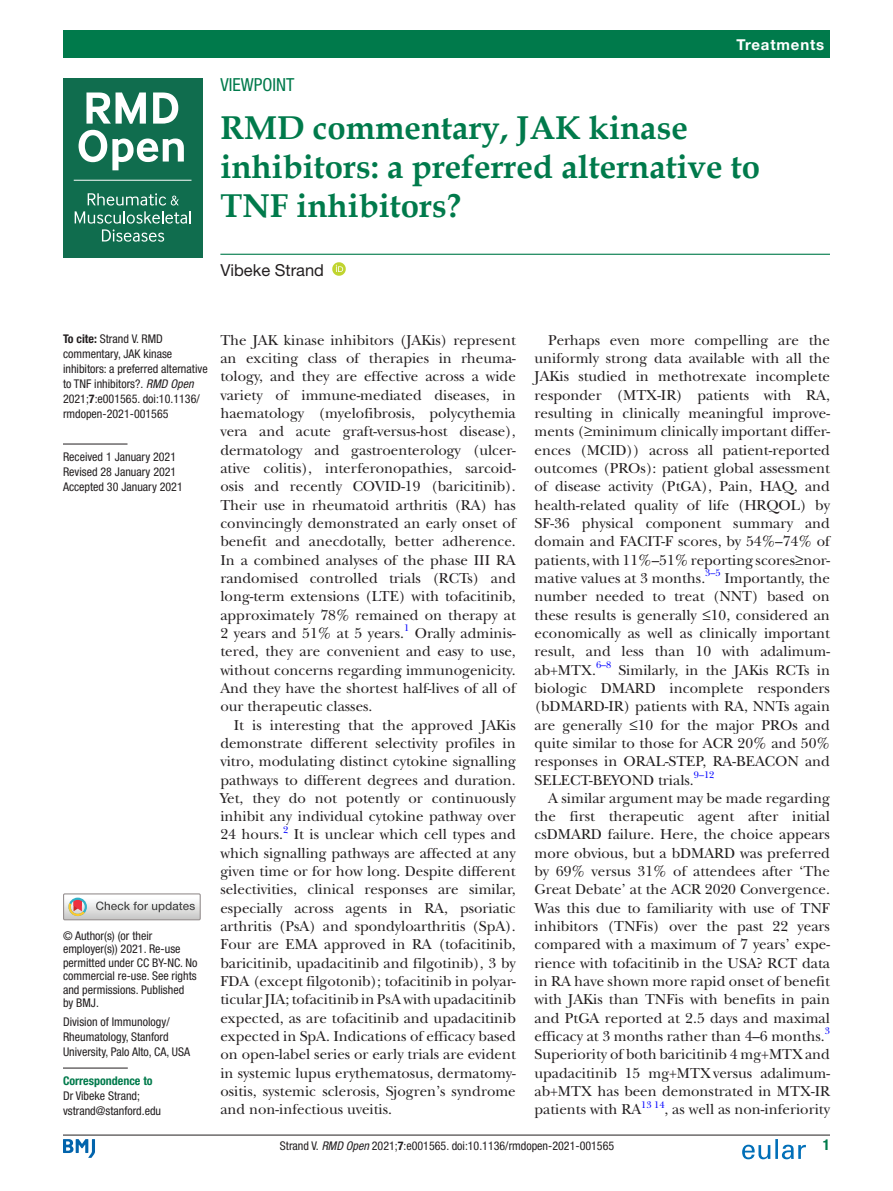
<style>
.page{position:relative;width:893px;height:1191px;background:#fff}
.page>*{position:absolute;margin:0;border:0;box-sizing:border-box;transform-origin:0 0}
.t1{font:700 33px/39px "Book Antiqua";color:#007a4b}
.t2{font:condensed 18px "Helvetica Neue LT Std";color:#007a4b}
.t3{font:16.5px "Helvetica Neue LT Std";color:#231f20}
.t4{font:15px/18.3px "New Baskerville";color:#231f20;text-align:justify}
.t5{font:700 15px "Helvetica Neue LT Std";letter-spacing:.055em;color:#fff}
.t6{font:700 condensed 15px "Helvetica Neue LT Std";color:#007a4b}
.t7{font:condensed 12px/15px "Helvetica Neue LT Std";color:#231f20}
.t8{font:700 condensed 12px "Helvetica Neue LT Std";color:#007a4b}
.t9{font:9.9px "New Baskerville";color:#00f}
.s1{font-weight:700}
.s2{font-style:italic}
</style>
<div class="page">
<hr style="left:63px;top:1134px;width:767px;height:1px;background:#231f20">
<svg style="left:742px;top:1139px;width:64px;height:20px"></svg>
<svg style="left:63px;top:1139px;width:32px;height:18px"></svg>
<hr style="left:220px;top:254px;width:610px;height:1px;background:#007a4b">
<svg style="left:332px;top:262px;width:14px;height:14px"></svg>
<hr style="left:63px;top:443px;width:65px;height:1px;background:#231f20">
<hr style="left:63px;top:1067px;width:65px;height:1px;background:#231f20">
<div style="left:63px;top:893px;width:138px;height:27px;border:1px solid #969090"></div>
<svg style="left:64px;top:894px;width:136px;height:25px"></svg>
<div style="left:63px;top:78px;width:139px;height:179px;background:#106d4e"></div>
<svg style="left:86px;top:92px;width:60px;height:32px"></svg>
<svg style="left:153px;top:92px;width:25px;height:32px"></svg>
<svg style="left:79px;top:130px;width:105px;height:40px"></svg>
<hr style="left:74px;top:180px;width:117px;height:1px;background:#fff">
<svg style="left:88px;top:193px;width:91px;height:12px"></svg>
<svg style="left:75px;top:211px;width:116px;height:31px"></svg>
<div style="left:63px;top:31px;width:767px;height:27px;background:#007a4b"></div>
<p class="t5" style="left:736px;top:35px;width:89px">Treatments</p>
<p class="t2" style="left:220px;top:74px;width:75px">VIEWPOINT</p>
<h1 class="t1" style="left:220px;top:108px;width:541px">RMD commentary, JAK kinase inhibitors: a preferred alternative to<br>TNF inhibitors?</h1>
<p class="t3" style="left:220px;top:260px;width:105px">Vibeke Strand</p>
<p class="t7" style="left:63px;top:331px;width:146px"><span class="s1">To cite:</span> Strand V. RMD commentary, JAK kinase inhibitors: a preferred alternative to TNF inhibitors?. <span class="s2">RMD Open<br></span>2021;<span class="s1">7</span>:e001565. doi:10.1136/ rmdopen-2021-001565</p>
<p class="t7" style="left:63px;top:449px;width:121px">Received 1 January 2021<br>Revised 28 January 2021<br>Accepted 30 January 2021</p>
<p class="t7" style="left:63px;top:928px;width:136px;line-height:13.5px">© Author(s) (or their employer(s)) 2021. Re-use permitted under CC BY-NC. No commercial re-use. See rights and permissions. Published by BMJ.</p>
<p class="t7" style="left:63px;top:1014px;width:129px">Division of Immunology/<br>Rheumatology, Stanford<br>University, Palo Alto, CA, USA</p>
<p class="t8" style="left:63px;top:1073px;width:91px">Correspondence to</p>
<p class="t7" style="left:63px;top:1088px;width:100px">Dr Vibeke Strand; vstrand@stanford.edu</p>
<p class="t4" style="left:220px;top:331px;width:297px">The JAK kinase inhibitors (JAKis) represent an exciting class of therapies in rheuma&shy;tology, and they are effective across a wide variety of immune-mediated diseases, in haematology (myelofibrosis, polycythemia vera and acute graft-versus-host disease), dermatology and gastroenterology (ulcer&shy;ative colitis), interferonopathies, sarcoid&shy;osis and recently COVID-19 (baricitinib).<br>Their use in rheumatoid arthritis (RA) has convincingly demonstrated an early onset of benefit and anecdotally, better adherence.<br>In a combined analyses of the phase III RA randomised controlled trials (RCTs) and long-term extensions (LTE) with tofacitinib, approximately 78% remained on therapy at 2 years and 51% at 5 years.</p>
<p class="t9" style="left:404px;top:622px;width:7px">1</p>
<p class="t4" style="left:220px;top:624px;width:297px;text-indent:194px">Orally adminis&shy;tered, they are convenient and easy to use, without concerns regarding immunogenicity.<br>And they have the shortest half-lives of all of our therapeutic classes.</p>
<p class="t4" style="left:220px;top:715px;width:297px;text-indent:14px">It is interesting that the approved JAKis demonstrate different selectivity profiles in vitro, modulating distinct cytokine signalling pathways to different degrees and duration.<br>Yet, they do not potently or continuously inhibit any individual cytokine pathway over 24 hours.<sup>2</sup> It is unclear which cell types and which signalling pathways are affected at any given time or for how long. Despite different selectivities, clinical responses are similar, especially across agents in RA, psoriatic arthritis (PsA) and spondyloarthritis (SpA).<br>Four are EMA approved in RA (tofacitinib, baricitinib, upadacitinib and filgotinib), 3 by FDA (except filgotonib); tofacitinib in polyar&shy;ticular JIA; tofacitinib in PsA with upadacitinib expected, as are tofacitinib and upadacitinib expected in SpA. Indications of efficacy based on open-label series or early trials are evident in systemic lupus erythematosus, dermatomy&shy;ositis, systemic sclerosis, Sjogren’s syndrome and non-infectious uveitis.</p>
<p class="t4" style="left:535px;top:331px;width:297px;text-indent:14px">Perhaps even more compelling are the uniformly strong data available with all the JAKis studied in methotrexate incomplete responder (MTX-IR) patients with RA, resulting in clinically meaningful improve&shy;ments (≥minimum clinically important differ&shy;ences (MCID)) across all patient-reported outcomes (PROs): patient global assessment of disease activity (PtGA), Pain, HAQ, and health-related quality of life (HRQOL) by SF-36 physical component summary and domain and FACIT-F scores, by 54%–74% of patients, with 11%–51% reporting scores≥nor&shy;mative values at 3 months.</p>
<p class="t9" style="left:705px;top:567px;width:17px">3–5</p>
<p class="t4" style="left:535px;top:569px;width:297px;text-indent:190px">Importantly, the number needed to treat (NNT) based on these results is generally ≤10, considered an economically as well as clinically important result, and less than 10 with adalimum&shy;ab+MTX.</p>
<p class="t9" style="left:596px;top:659px;width:17px">6–8</p>
<p class="t4" style="left:535px;top:660px;width:297px;text-indent:84px">Similarly, in the JAKis RCTs in biologic DMARD incomplete responders (bDMARD-IR) patients with RA, NNTs again are generally ≤10 for the major PROs and quite similar to those for ACR 20% and 50% responses in ORAL-STEP, RA-BEACON and SELECT-BEYOND trials.</p>
<p class="t9" style="left:694px;top:768px;width:22px">9–12</p>
<p class="t4" style="left:535px;top:789px;width:297px;text-indent:14px">A similar argument may be made regarding the first therapeutic agent after initial csDMARD failure. Here, the choice appears more obvious, but a bDMARD was preferred by 69% versus 31% of attendees after ‘The Great Debate’ at the ACR 2020 Convergence.<br>Was this due to familiarity with use of TNF inhibitors (TNFis) over the past 22 years compared with a maximum of 7 years’ expe&shy;rience with tofacitinib in the USA? RCT data in RA have shown more rapid onset of benefit with JAKis than TNFis with benefits in pain and PtGA reported at 2.5 days and maximal efficacy at 3 months rather than 4–6 months.<sup>3<br></sup>Superiority of both baricitinib 4 mg+MTXand upadacitinib 15 mg+MTXversus adalimum&shy;ab+MTX has been demonstrated in MTX-IR patients with RA<sup>13</sup> <sup>14</sup>, as well as non-inferiority</p>
<p class="t7" style="left:280px;top:1138px;width:336px">Strand V. <span class="s2">RMD Open</span> 2021;<span class="s1">7</span>:e001565. doi:10.1136/rmdopen-2021-001565</p>
<p class="t6" style="left:823px;top:1135px;width:9px">1</p>
</div>
